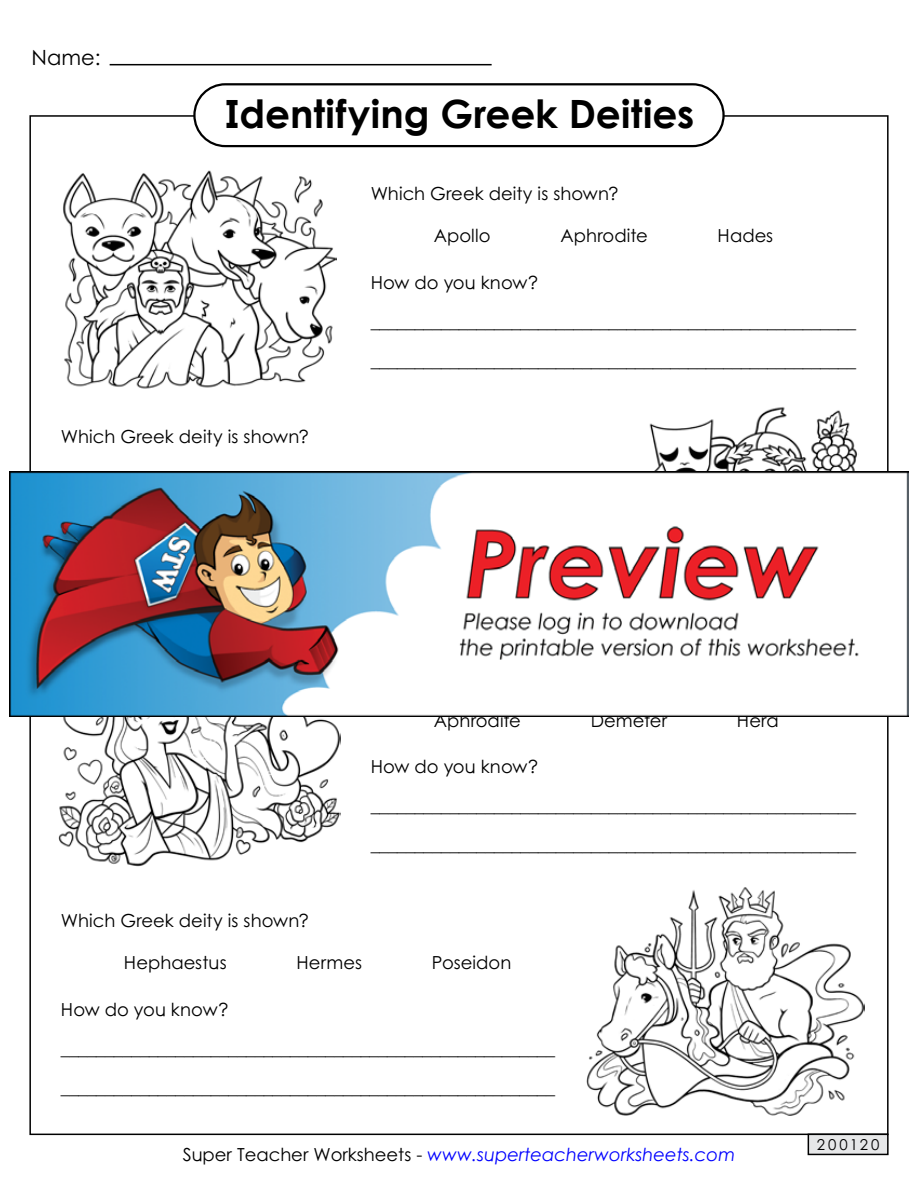
<style>
.page{position:relative;width:918px;height:1188px;background:#fff}
.page>*{position:absolute;margin:0;border:0;box-sizing:border-box;transform-origin:0 0}
.t1{font:700 39px "Century STW4";color:#000}
.t2{font:21px "Century STW4";color:#000}
.t3{font:18px/39px "Century STW4";color:#000}
.t4{font:italic 18px "Century STW4";color:#00f}
.t5{font:15px "Century STW4";letter-spacing:.2em;color:#000}
.s1{font-style:normal;color:#000}
</style>
<div class="page">
<img style="left:63px;top:170px;width:273px;height:219px">
<hr style="left:110px;top:64px;width:382px;height:1px;background:#000">
<div style="left:808px;top:1134px;width:80px;height:20px;background:#e6e7e8"></div>
<div style="left:808px;top:1134px;width:81px;height:21px;border:2px solid #000"></div>
<div style="left:193px;top:83px;width:532px;height:64px;border:2px solid #000;border-radius:31px"></div>
<img style="left:649px;top:407px;width:210px;height:64px">
<img style="left:58px;top:717px;width:283px;height:150px">
<img style="left:586px;top:887px;width:278px;height:229px">
<img style="left:9px;top:471px;width:900px;height:246px">
<p class="t2" style="left:32px;top:43px;width:71px">Name:</p>
<h1 class="t1" style="left:224px;top:84px;width:472px">Identifying Greek Deities</h1>
<p class="t3" style="left:371px;top:174px;width:249px">Which Greek deity is shown?</p>
<p class="t3" style="left:434px;top:216px;width:59px">Apollo</p>
<p class="t3" style="left:561px;top:216px;width:89px">Aphrodite</p>
<p class="t3" style="left:718px;top:216px;width:57px">Hades</p>
<p class="t3" style="left:371px;top:262px;width:487px">How do you know? _______________________________________________________ _______________________________________________________</p>
<p class="t3" style="left:61px;top:416px;width:249px">Which Greek deity is shown?</p>
<p class="t3" style="left:434px;top:701px;width:89px">Aphrodite</p>
<p class="t3" style="left:591px;top:701px;width:78px">Demeter</p>
<p class="t3" style="left:737px;top:701px;width:43px">Hera</p>
<p class="t3" style="left:371px;top:747px;width:487px">How do you know? _______________________________________________________ _______________________________________________________</p>
<p class="t3" style="left:61px;top:901px;width:249px">Which Greek deity is shown?</p>
<p class="t3" style="left:124px;top:943px;width:104px">Hephaestus</p>
<p class="t3" style="left:296px;top:943px;width:67px">Hermes</p>
<p class="t3" style="left:432px;top:943px;width:81px">Poseidon</p>
<p class="t3" style="left:61px;top:989px;width:496px">How do you know? ________________________________________________________ ________________________________________________________</p>
<p class="t4" style="left:183px;top:1142px;width:554px"><span class="s1">Super Teacher Worksheets -</span> www.superteacherworksheets.com</p>
<p class="t5" style="left:817px;top:1134px;width:64px">200120</p>
</div>
